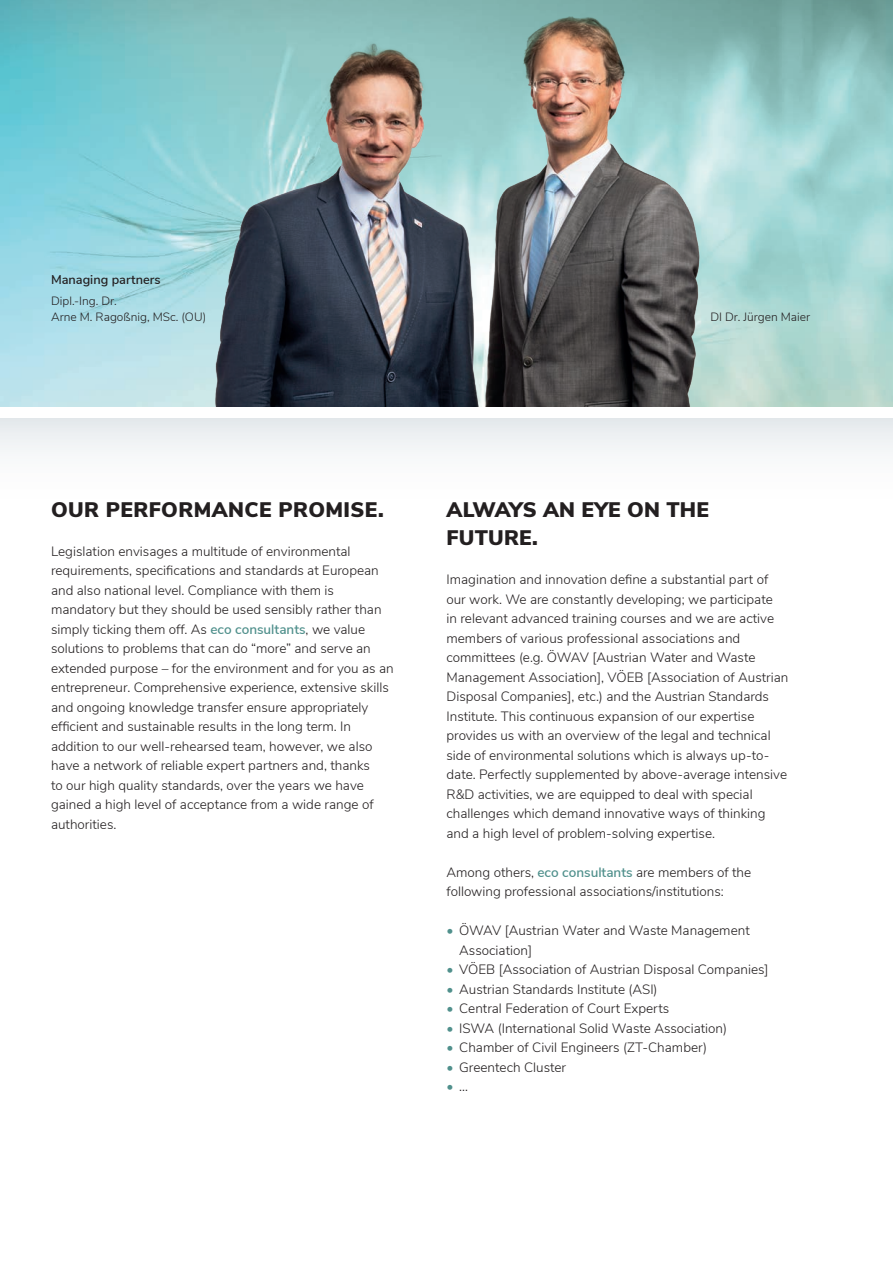
<style>
.page{position:relative;width:893px;height:1263px;background:#fff}
.page>*{position:absolute;margin:0;border:0;box-sizing:border-box;transform-origin:0 0}
.t1{font:900 21px/28.8px "Nunito Sans";letter-spacing:.015em;color:#231f20}
.t2{font:300 13.5px/19.5px "Nunito Sans";color:#231f20}
.t3{font:300 13.5px "Nunito Sans";color:#50908c}
.t4{font:600 12.75px "Nunito Sans";color:#231f20}
.t5{font:300 12px/15.8px "Nunito Sans";color:#231f20}
.s1{font-weight:600;color:#50908c}
.s2{color:#50908c}
.s3{color:#231f20}
</style>
<div class="page">
<img style="left:0;top:0;width:893px;height:406px">
<div style="left:0;top:418px;width:893px;height:103px;background:linear-gradient(to bottom,#eaedf0,#fff)"></div>
<img style="left:723px;top:0;width:93px;height:406px">
<img style="left:191px;top:0;width:532px;height:406px">
<p class="t4" style="left:51px;top:270px;width:111px">Managing partners</p>
<p class="t5" style="left:51px;top:292px;width:157px">Dipl.-Ing. Dr.<br>Arne M. Ragoßnig, MSc. (OU)</p>
<p class="t5" style="left:710px;top:308px;width:101px">DI Dr. Jürgen Maier</p>
<h1 class="t1" style="left:51px;top:494px;width:334px">OUR PERFORMANCE PROMISE.</h1>
<p class="t2" style="left:51px;top:540px;width:344px">Legislation envisages a multitude of environmental requirements, specifications and standards at European and also national level. Compliance with them is mandatory but they should be used sensibly rather than simply ticking them off. As <span class="s1">eco consultants</span>, we value solutions to problems that can do “more” and serve an extended purpose – for the environment and for you as an entrepreneur. Comprehensive experience, extensive skills and ongoing knowledge transfer ensure appropriately efficient and sustainable results in the long term. In addition to our well-rehearsed team, however, we also have a network of reliable expert partners and, thanks<br>to our high quality standards, over the years we have gained a high level of acceptance from a wide range of authorities.</p>
<h1 class="t1" style="left:446px;top:494px;width:264px">ALWAYS AN EYE ON THE<br>FUTURE.</h1>
<p class="t2" style="left:446px;top:569px;width:343px">Imagination and innovation define a substantial part of our work. We are constantly developing; we participate<br>in relevant advanced training courses and we are active members of various professional associations and committees (e.g. ÖWAV [Austrian Water and Waste Management Association], VÖEB [Association of Austrian Disposal Companies], etc.) and the Austrian Standards Institute. This continuous expansion of our expertise provides us with an overview of the legal and technical side of environmental solutions which is always up-to&shy;date. Perfectly supplemented by above-average intensive R&amp;D activities, we are equipped to deal with special challenges which demand innovative ways of thinking and a high level of problem-solving expertise.</p>
<p class="t2" style="left:446px;top:861px;width:306px">Among others, <span class="s1">eco consultants</span> are members of the following professional associations/institutions:</p>
<p class="t2" style="left:459px;top:920px;width:292px;text-indent:-13px"><span class="s2">•</span> ÖWAV [Austrian Water and Waste Management<br>Association]</p>
<p class="t2" style="left:446px;top:959px;width:324px"><span class="s2">•</span> VÖEB [Association of Austrian Disposal Companies]</p>
<p class="t2" style="left:446px;top:978px;width:213px"><span class="s2">•</span> Austrian Standards Institute (ASI)</p>
<p class="t2" style="left:446px;top:998px;width:224px"><span class="s2">•</span> Central Federation of Court Experts</p>
<p class="t2" style="left:446px;top:1017px;width:282px"><span class="s2">•</span> ISWA (International Solid Waste Association)</p>
<p class="t2" style="left:446px;top:1037px;width:262px"><span class="s2">•</span> Chamber of Civil Engineers (ZT-Chamber)</p>
<p class="t2" style="left:446px;top:1056px;width:121px"><span class="s2">•</span> Greentech Cluster</p>
<p class="t3" style="left:446px;top:1077px;width:23px">• <span class="s3">…</span></p>
</div>
